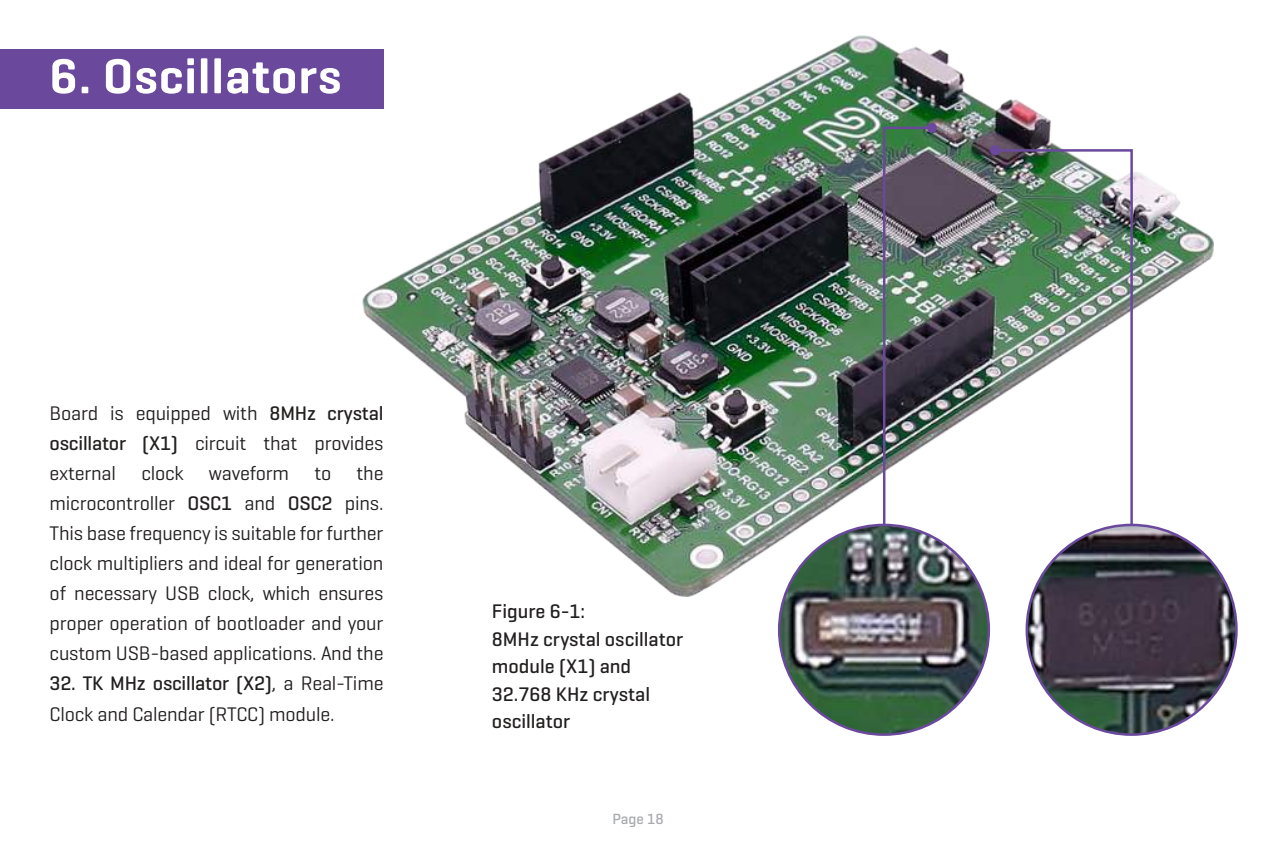
<style>
.page{position:relative;width:1276px;height:851px;background:#fff}
.page>*{position:absolute;margin:0;border:0;box-sizing:border-box;transform-origin:0 0}
.t1{font:600 50px "Geogrotesque";letter-spacing:.02em;color:#fff}
.t2{font:20px/30px "Geogrotesque";letter-spacing:-.01em;color:#221f1f;text-align:justify}
.t3{font:500 20px/27.5px "Geogrotesque";color:#221f1f}
.t4{font:500 15px "Geogrotesque";color:#a7a9ab}
.s1{font-weight:500}
</style>
<div class="page">
<img style="left:363px;top:36px;width:850px;height:560px">
<div style="left:0;top:50px;width:383px;height:59px;background:#6a499d"></div>
<img style="left:992px;top:148px;width:142px;height:398px">
<div style="left:990px;top:145px;width:10px;height:10px;background:#6a499d;border-radius:50%"></div>
<img style="left:881px;top:125px;width:53px;height:413px">
<div style="left:927px;top:123px;width:10px;height:10px;background:#6a499d;border-radius:50%"></div>
<img style="left:1026px;top:525px;width:210px;height:209px;border-radius:105px">
<img style="left:779px;top:525px;width:209px;height:209px;border-radius:105px">
<h1 class="t1" style="left:50px;top:58px;width:293px">6. Oscillators</h1>
<p class="t2" style="left:50px;top:400px;width:335px">Board is equipped with <span class="s1">8MHz crystal oscillator (X1)</span> circuit that provides external</p>
<p class="t2" style="left:141px;top:460px;width:44px">clock</p>
<p class="t2" style="left:209px;top:460px;width:82px">waveform</p>
<p class="t2" style="left:314px;top:460px;width:18px">to</p>
<p class="t2" style="left:50px;top:460px;width:335px;text-indent:307px">the microcontroller <span class="s1">OSC1</span> and <span class="s1">OSC2</span> pins.<br>This base frequency is suitable for further clock multipliers and ideal for generation of necessary USB clock, which ensures proper operation of bootloader and your custom USB-based applications. And the</p>
<p class="t2" style="left:50px;top:670px;width:335px"><span class="s1">32. TK MHz oscillator (X2)</span>, a Real-Time<br>Clock and Calendar (RTCC) module.</p>
<p class="t3" style="left:492px;top:599px;width:193px">Figure 6-1:<br>8MHz crystal oscillator module (X1) and<br>32.768 KHz crystal oscillator</p>
<p class="t4" style="left:612px;top:813px;width:53px">Page 18</p>
</div>
